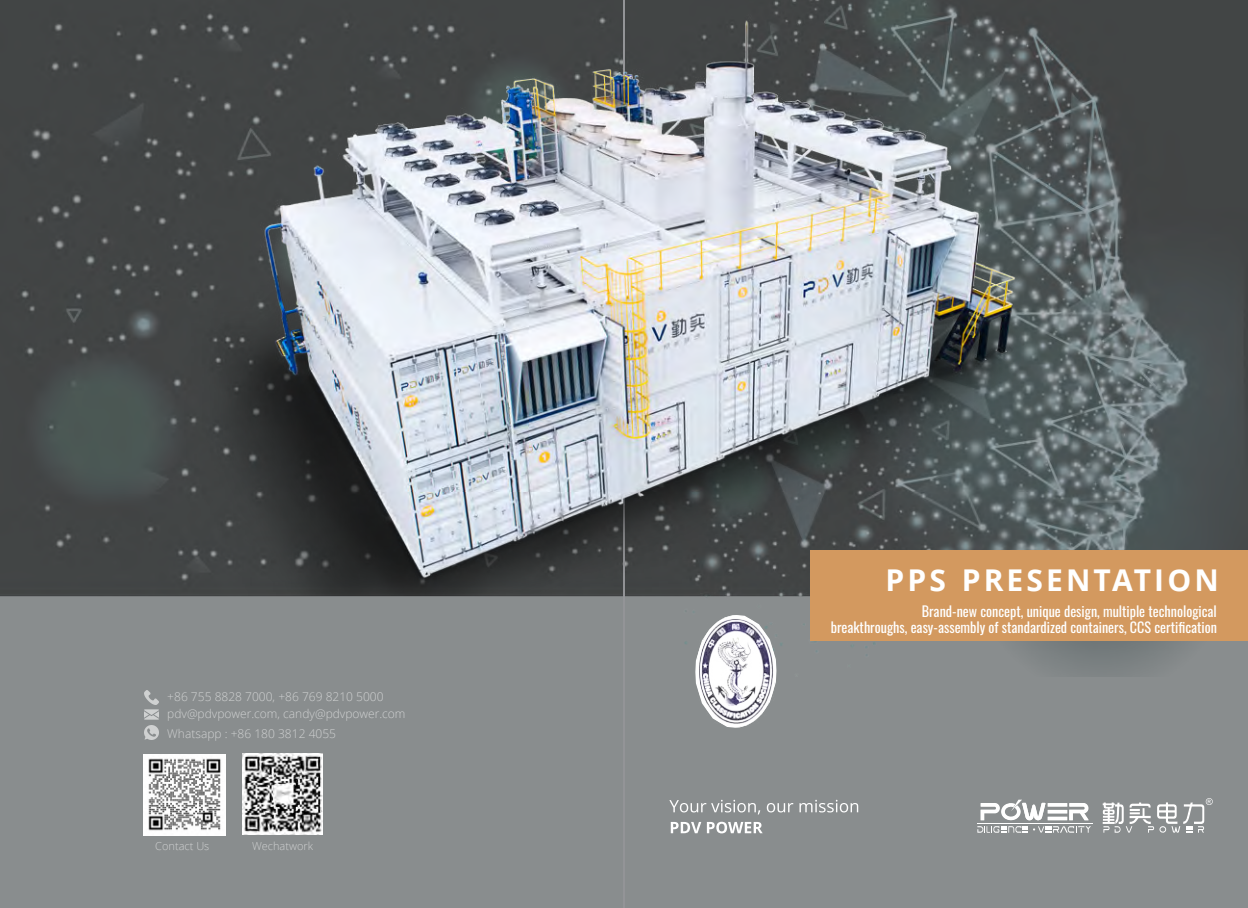
<style>
.page{position:relative;width:1248px;height:908px;background:#fff}
.page>*{position:absolute;margin:0;border:0;box-sizing:border-box;transform-origin:0 0}
.t1{font:700 30px "Open Sans";letter-spacing:.105em;color:#fff}
.t2{font:14px/16px "Oswald";color:#fff;text-align:right}
.t3{font:300 12px/16.4px "Open Sans";color:rgb(255 255 255/.6)}
.t4{font:300 11px "Open Sans";color:rgb(255 255 255/.6)}
</style>
<div class="page">
<div style="left:0;top:595px;width:1247px;height:312px;background:#898d8e"></div>
<svg style="left:670px;top:821px;width:92px;height:12px"></svg>
<svg style="left:669px;top:799px;width:91px;height:15px"></svg>
<svg style="left:766px;top:803px;width:27px;height:9px"></svg>
<svg style="left:799px;top:799px;width:59px;height:13px"></svg>
<img style="left:0;top:0;width:1179px;height:674px">
<hr style="left:976px;top:822px;width:116px;height:1px;background:#fff">
<svg style="left:977px;top:799px;width:113px;height:33px"></svg>
<svg style="left:1102px;top:798px;width:110px;height:34px"></svg>
<hr style="left:623px;top:0;width:2px;height:907px;background:#939497">
<div style="left:810px;top:550px;width:437px;height:91px;background:#d3995f"></div>
<img style="left:37px;top:0;width:1210px;height:595px">
<img style="left:144px;top:690px;width:14px;height:13px">
<img style="left:144px;top:709px;width:14px;height:11px">
<img style="left:144px;top:725px;width:14px;height:14px">
<img style="left:243px;top:753px;width:80px;height:81px">
<img style="left:143px;top:754px;width:82px;height:81px">
<img style="left:674px;top:615px;width:131px;height:113px">
<p class="t3" style="left:167px;top:688px;width:240px">+86 755 8828 7000, +86 769 8210 5000 pdv@pdvpower.com, candy@pdvpower.com</p>
<p class="t3" style="left:167px;top:724px;width:170px">Whatsapp : +86 180 3812 4055</p>
<p class="t4" style="left:155px;top:838px;width:56px">Contact Us</p>
<p class="t4" style="left:252px;top:838px;width:62px">Wechatwork</p>
<h1 class="t1" style="left:885px;top:559px;width:334px">PPS PRESENTATION</h1>
<p class="t2" style="left:830px;top:602px;width:387px">Brand-new concept, unique design, multiple technological<br>breakthroughs, easy-assembly of standardized containers, CCS certification</p>
</div>
